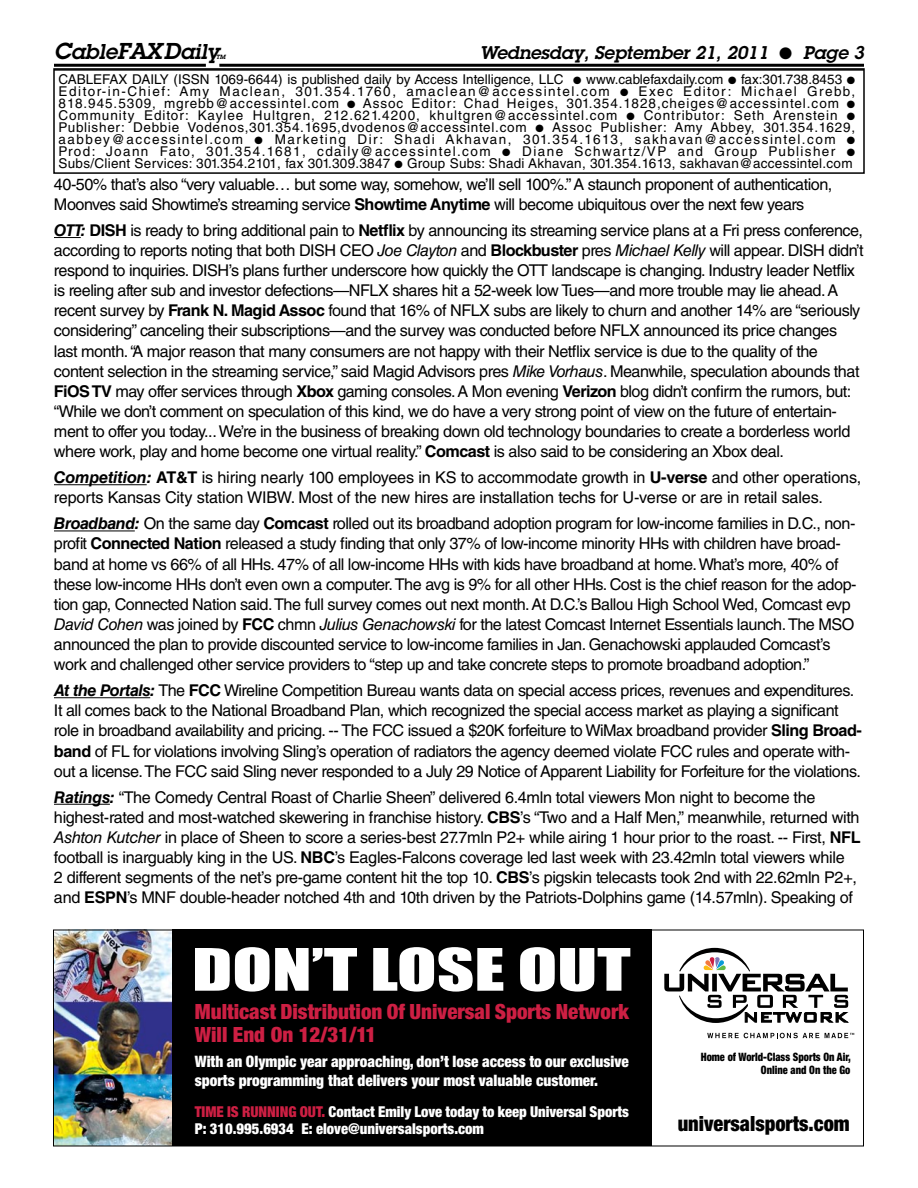
<style>
.page{position:relative;width:918px;height:1188px;background:#fff}
.page>*{position:absolute;margin:0;border:0;box-sizing:border-box;transform-origin:0 0}
.t1{font:54px "Impact";color:#fff;scale:1.35 1}
.t2{font:900 condensed 21px/22.5px "Helvetica Neue";color:#cd1f43}
.t3{font:900 condensed 21px "Helvetica Neue";color:#000}
.t4{font:italic 600 21px "Lubalin Graph Std";color:#000}
.t5{font:italic 600 18px "Lubalin Graph Std";color:#000}
.t6{font:16.2px/20.1px "Helvetica LT Std";letter-spacing:-.03em;color:#000}
.t7{font:16.2px/20.1px "Helvetica LT Std";letter-spacing:-.01em;color:#000}
.t8{font:900 condensed 15.75px/19.5px "Helvetica Neue";color:#fff}
.t9{font:900 condensed 15px/16.5px "Helvetica Neue";letter-spacing:-.005em;color:#fff}
.t10{font:13.5px/12px "Helvetica LT Std";letter-spacing:.02em;color:#000;text-align:justify}
.t11{font:900 condensed 11.55px/13.8px "Helvetica Neue";color:#000;text-align:right;scale:.9 1}
.t12{font:italic 600 6px "Lubalin Graph Std";color:#000}
.s1{font-size:22.5px}
.s2{font-weight:700}
.s3{font-weight:700;font-style:italic}
.s4{font-style:italic}
.s5{color:#cd1f43}
</style>
<div class="page">
<hr style="left:219px;top:64px;width:645px;height:3px;background:#000">
<hr style="left:54px;top:64px;width:152px;height:3px;background:#000">
<div style="left:53px;top:68px;width:812px;height:106px;border:2px solid #000"></div>
<img style="left:55px;top:932px;width:117px;height:212px">
<div style="left:172px;top:930px;width:480px;height:216px;background:#000"></div>
<svg style="left:707px;top:1033px;width:112px;height:5px"></svg>
<svg style="left:664px;top:948px;width:185px;height:75px"></svg>
<svg style="left:825px;top:1033px;width:29px;height:5px"></svg>
<div style="left:53px;top:930px;width:811px;height:216px;border:1px solid #000"></div>
<svg style="left:54px;top:237px;width:27px;height:1px"></svg>
<hr style="left:54px;top:484px;width:93px;height:1px;background:#000">
<hr style="left:54px;top:531px;width:81px;height:1px;background:#000">
<hr style="left:54px;top:697px;width:96px;height:1px;background:#000">
<hr style="left:54px;top:804px;width:56px;height:1px;background:#000">
<p class="t4" style="left:54px;top:38px;width:167px"><span class="s1">C</span>able<span class="s1">FAXD</span>aily</p>
<p class="t12" style="left:216px;top:53px;width:11px">TM</p>
<p class="t5" style="left:480px;top:41px;width:386px">Wednesday, September 21, 2011 ● Page 3</p>
<p class="t10" style="left:59px;top:73px;width:798px">CABLEFAX DAILY (ISSN 1069-6644) is published daily by Access Intelligence, LLC ● www.cablefaxdaily.com ● fax:301.738.8453 ● Editor-in-Chief: Amy Maclean, 301.354.1760, amaclean@accessintel.com ● Exec Editor: Michael Grebb, 818.945.5309, mgrebb@accessintel.com ● Assoc Editor: Chad Heiges, 301.354.1828,cheiges@accessintel.com ● Community Editor: Kaylee Hultgren, 212.621.4200, khultgren@accessintel.com ● Contributor: Seth Arenstein ● Publisher: Debbie Vodenos,301.354.1695,dvodenos@accessintel.com ● Assoc Publisher: Amy Abbey, 301.354.1629, aabbey@accessintel.com ● Marketing Dir: Shadi Akhavan, 301.354.1613, sakhavan@accessintel.com ● Prod: Joann Fato, 301.354.1681, cdaily@accessintel.com ● Diane Schwartz/VP and Group Publisher ● Subs/Client Services: 301.354.2101, fax 301.309.3847 ● Group Subs: Shadi Akhavan, 301.354.1613, sakhavan@accessintel.com</p>
<p class="t6" style="left:54px;top:174px;width:780px">40-50% that’s also “very valuable… but some way, somehow, we’ll sell 100%.” A staunch proponent of authentication,<br>Moonves said Showtime’s streaming service <span class="s2">Showtime Anytime</span> will become ubiquitous over the next few years</p>
<p class="t6" style="left:54px;top:220px;width:811px"><span class="s3">OTT:</span> <span class="s2">DISH</span> is ready to bring additional pain to <span class="s2">Netflix</span> by announcing its streaming service plans at a Fri press conference, according to reports noting that both DISH CEO <span class="s4">Joe Clayton</span> and <span class="s2">Blockbuster</span> pres <span class="s4">Michael Kelly</span> will appear. DISH didn’t respond to inquiries. DISH’s plans further underscore how quickly the OTT landscape is changing. Industry leader Netflix is reeling after sub and investor defections—NFLX shares hit a 52-week low Tues—and more trouble may lie ahead. A recent survey by <span class="s2">Frank N. Magid Assoc</span> found that 16% of NFLX subs are likely to churn and another 14% are “seriously considering” canceling their subscriptions—and the survey was conducted before NFLX announced its price changes last month. “A major reason that many consumers are not happy with their Netflix service is due to the quality of the content selection in the streaming service,” said Magid Advisors pres <span class="s4">Mike Vorhaus</span>. Meanwhile, speculation abounds that <span class="s2">FiOS TV</span> may offer services through <span class="s2">Xbox</span> gaming consoles. A Mon evening <span class="s2">Verizon</span> blog didn’t confirm the rumors, but: “While we don’t comment on speculation of this kind, we do have a very strong point of view on the future of entertain&shy;ment to offer you today... We’re in the business of breaking down old technology boundaries to create a borderless world where work, play and home become one virtual reality.” <span class="s2">Comcast</span> is also said to be considering an Xbox deal.</p>
<p class="t7" style="left:54px;top:467px;width:809px"><span class="s3">Competition:</span> <span class="s2">AT&amp;T</span> is hiring nearly 100 employees in KS to accommodate growth in <span class="s2">U-verse</span> and other operations, reports Kansas City station WIBW. Most of the new hires are installation techs for U-verse or are in retail sales.</p>
<p class="t6" style="left:54px;top:514px;width:804px"><span class="s3">Broadband:</span> On the same day <span class="s2">Comcast</span> rolled out its broadband adoption program for low-income families in D.C., non&shy;profit <span class="s2">Connected Nation</span> released a study finding that only 37% of low-income minority HHs with children have broad&shy;band at home vs 66% of all HHs. 47% of all low-income HHs with kids have broadband at home. What’s more, 40% of these low-income HHs don’t even own a computer. The avg is 9% for all other HHs. Cost is the chief reason for the adop&shy;tion gap, Connected Nation said. The full survey comes out next month. At D.C.’s Ballou High School Wed, Comcast evp <span class="s4">David Cohen</span> was joined by <span class="s2">FCC</span> chmn <span class="s4">Julius Genachowski</span> for the latest Comcast Internet Essentials launch. The MSO announced the plan to provide discounted service to low-income families in Jan. Genachowski applauded Comcast’s work and challenged other service providers to “step up and take concrete steps to promote broadband adoption.”</p>
<p class="t6" style="left:54px;top:680px;width:809px"><span class="s3">At the Portals:</span> The <span class="s2">FCC</span> Wireline Competition Bureau wants data on special access prices, revenues and expenditures.<br>It all comes back to the National Broadband Plan, which recognized the special access market as playing a significant role in broadband availability and pricing. -- The FCC issued a $20K forfeiture to WiMax broadband provider <span class="s2">Sling Broad&shy;band</span> of FL for violations involving Sling’s operation of radiators the agency deemed violate FCC rules and operate with&shy;out a license. The FCC said Sling never responded to a July 29 Notice of Apparent Liability for Forfeiture for the violations.</p>
<p class="t6" style="left:54px;top:787px;width:808px"><span class="s3">Ratings:</span> “The Comedy Central Roast of Charlie Sheen” delivered 6.4mln total viewers Mon night to become the highest-rated and most-watched skewering in franchise history. <span class="s2">CBS</span>’s “Two and a Half Men,” meanwhile, returned with <span class="s4">Ashton Kutcher</span> in place of Sheen to score a series-best 27.7mln P2+ while airing 1 hour prior to the roast. -- First, <span class="s2">NFL </span>football is inarguably king in the US. <span class="s2">NBC</span>’s Eagles-Falcons coverage led last week with 23.42mln total viewers while<br>2 different segments of the net’s pre-game content hit the top 10. <span class="s2">CBS</span>’s pigskin telecasts took 2nd with 22.62mln P2+, and <span class="s2">ESPN</span>’s MNF double-header notched 4th and 10th driven by the Patriots-Dolphins game (14.57mln). Speaking of</p>
<h1 class="t1" style="left:192px;top:936px;width:327px">DON’T LOSE OUT</h1>
<p class="t2" style="left:195px;top:1000px;width:436px">Multicast Distribution Of Universal Sports Network<br>Will End On 12/31/11</p>
<p class="t8" style="left:195px;top:1051px;width:436px">With an Olympic year approaching, don’t lose access to our exclusive sports programming that delivers your most valuable customer.</p>
<p class="t9" style="left:195px;top:1103px;width:436px"><span class="s5">TIME IS RUNNING OUT.</span> Contact Emily Love today to keep Universal Sports<br>P: 310.995.6934 E: elove@universalsports.com</p>
<p class="t11" style="left:701px;top:1049px;width:168px">Home of World-Class Sports On Air,<br>Online and On the Go</p>
<p class="t3" style="left:678px;top:1111px;width:174px">universalsports.com</p>
</div>
